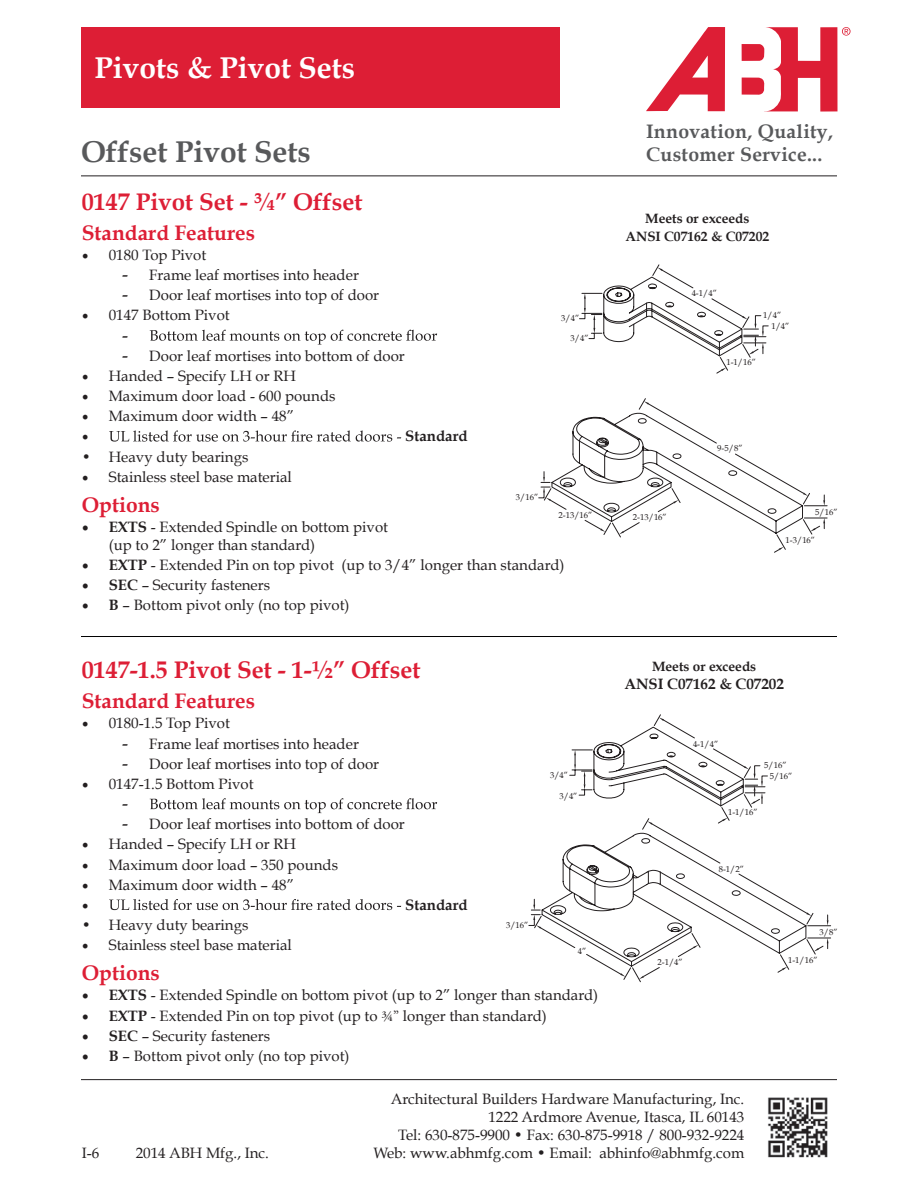
<style>
.page{position:relative;width:918px;height:1188px;background:#fff}
.page>*{position:absolute;margin:0;border:0;box-sizing:border-box;transform-origin:0 0}
.t1{font:700 30px "Book Antiqua";color:#fff}
.t2{font:700 30px "Book Antiqua";color:#58595b}
.t3{font:700 24px "Book Antiqua";color:#dd1e35}
.t4{font:700 21px "Book Antiqua";color:#dd1e35}
.t5{font:700 19.5px/23.4px "Book Antiqua";letter-spacing:.015em;color:#58595b}
.t6{font:18px "Book Antiqua";color:#231f20}
.t7{font:18px "Minion Pro";color:#231f20}
.t8{font:15px/18px "Book Antiqua";color:#231f20;text-align:right}
.t9{font:700 15px "Book Antiqua";color:#231f20}
.t10{font:700 13.5px/18.3px "Book Antiqua";color:#231f20;text-align:center}
.t11{font:8.7px/11.1px "Book Antiqua";color:#231f20}
.s1{font-family:"Minion Pro";font-size:18px}
.s2{font-size:18px}
.s3{font-family:"Minion Pro";font-weight:700;font-size:18px}
.s4{font-weight:700}
.s5{font-family:"Adobe Garamond Pro"}
</style>
<div class="page">
<hr style="left:81px;top:1079px;width:756px;height:1px;background:#231f20">
<img style="left:768px;top:1097px;width:60px;height:61px">
<div style="left:81px;top:27px;width:478px;height:81px;background:#dd1e35"></div>
<svg style="left:646px;top:27px;width:79px;height:84px"></svg>
<svg style="left:742px;top:27px;width:109px;height:85px"></svg>
<hr style="left:81px;top:176px;width:756px;height:1px;background:#231f20">
<svg style="left:150px;top:330px;width:287px;height:15px"></svg>
<svg style="left:109px;top:430px;width:292px;height:12px"></svg>
<svg style="left:150px;top:798px;width:287px;height:15px"></svg>
<svg style="left:109px;top:899px;width:292px;height:11px"></svg>
<hr style="left:81px;top:636px;width:756px;height:1px;background:#000">
<svg style="left:579px;top:276px;width:73px;height:67px"></svg>
<svg style="left:584px;top:293px;width:2px;height:6px"></svg>
<svg style="left:584px;top:308px;width:19px;height:31px"></svg>
<svg style="left:652px;top:264px;width:117px;height:110px"></svg>
<svg style="left:538px;top:398px;width:289px;height:155px"></svg>
<svg style="left:528px;top:714px;width:303px;height:269px"></svg>
<h1 class="t1" style="left:94px;top:51px;width:262px">Pivots &amp; Pivot Sets</h1>
<h1 class="t2" style="left:81px;top:134px;width:231px">Offset Pivot Sets</h1>
<h3 class="t5" style="left:646px;top:119px;width:188px">Innovation, Quality,<br>Customer Service...</h3>
<h2 class="t3" style="left:82px;top:188px;width:282px">0147 Pivot Set - ¾” Offset</h2>
<h3 class="t4" style="left:82px;top:220px;width:175px">Standard Features</h3>
<p class="t8" style="left:82px;top:246px;width:126px"><span class="s1">•</span> 0180 Top Pivot</p>
<p class="t8" style="left:122px;top:266px;width:238px"><span class="s2">-</span> Frame leaf mortises into header</p>
<p class="t8" style="left:122px;top:286px;width:258px"><span class="s2">-</span> Door leaf mortises into top of door</p>
<p class="t8" style="left:82px;top:306px;width:150px"><span class="s1">•</span> 0147 Bottom Pivot</p>
<p class="t6" style="left:122px;top:323px;width:7px">-</p>
<p class="t8" style="left:122px;top:347px;width:284px"><span class="s2">-</span> Door leaf mortises into bottom of door</p>
<p class="t8" style="left:82px;top:367px;width:216px"><span class="s1">•</span> Handed – Specify LH or RH</p>
<p class="t8" style="left:82px;top:387px;width:255px"><span class="s1">•</span> Maximum door load - 600 pounds</p>
<p class="t8" style="left:82px;top:407px;width:214px"><span class="s1">•</span> Maximum door width – 48”</p>
<p class="t7" style="left:82px;top:424px;width:9px">•</p>
<p class="t9" style="left:405px;top:428px;width:64px">Standard</p>
<p class="t8" style="left:82px;top:447px;width:168px">• Heavy duty bearings</p>
<p class="t8" style="left:82px;top:468px;width:212px"><span class="s1">•</span> Stainless steel base material</p>
<h3 class="t4" style="left:82px;top:492px;width:80px">Options</h3>
<p class="t8" style="left:109px;top:518px;width:281px;text-align:left;text-indent:-27px"><span class="s3">•</span> <span class="s4">EXTS</span> - Extended Spindle on bottom pivot (up to 2” longer than standard)</p>
<p class="t8" style="left:82px;top:556px;width:484px"><span class="s3">•</span> <span class="s4">EXTP</span> - Extended Pin on top pivot (up to 3/4” longer than standard)</p>
<p class="t8" style="left:82px;top:576px;width:190px"><span class="s3">•</span> <span class="s4">SEC</span> – Security fasteners</p>
<p class="t8" style="left:82px;top:596px;width:269px"><span class="s3">•</span> <span class="s4">B</span> – Bottom pivot only (no top pivot)</p>
<p class="t10" style="left:626px;top:209px;width:145px">Meets or exceeds<br>ANSI C07162 &amp; C07202</p>
<p class="t11" style="left:692px;top:287px;width:27px">4-1/4”</p>
<p class="t11" style="left:771px;top:309px;width:20px;text-indent:-8px">1/4”<br>1/4”</p>
<p class="t11" style="left:561px;top:312px;width:20px">3/4”</p>
<p class="t11" style="left:571px;top:333px;width:20px">3/4”</p>
<p class="t11" style="left:726px;top:357px;width:31px">1-1/16”</p>
<p class="t11" style="left:717px;top:442px;width:27px">9-5/8”</p>
<p class="t11" style="left:516px;top:492px;width:24px">3/16”</p>
<p class="t11" style="left:815px;top:506px;width:24px">5/16”</p>
<p class="t11" style="left:559px;top:510px;width:36px">2-13/16”</p>
<p class="t11" style="left:633px;top:511px;width:36px">2-13/16”</p>
<p class="t11" style="left:786px;top:535px;width:31px">1-3/16”</p>
<h2 class="t3" style="left:82px;top:656px;width:340px">0147-1.5 Pivot Set - 1-½” Offset</h2>
<h3 class="t4" style="left:82px;top:689px;width:175px">Standard Features</h3>
<p class="t8" style="left:82px;top:714px;width:150px"><span class="s1">•</span> 0180-1.5 Top Pivot</p>
<p class="t8" style="left:122px;top:735px;width:238px"><span class="s2">-</span> Frame leaf mortises into header</p>
<p class="t8" style="left:122px;top:755px;width:258px"><span class="s2">-</span> Door leaf mortises into top of door</p>
<p class="t8" style="left:82px;top:775px;width:173px"><span class="s1">•</span> 0147-1.5 Bottom Pivot</p>
<p class="t6" style="left:122px;top:792px;width:7px">-</p>
<p class="t8" style="left:122px;top:815px;width:284px"><span class="s2">-</span> Door leaf mortises into bottom of door</p>
<p class="t8" style="left:82px;top:835px;width:216px"><span class="s1">•</span> Handed – Specify LH or RH</p>
<p class="t8" style="left:82px;top:856px;width:258px"><span class="s1">•</span> Maximum door load – 350 pounds</p>
<p class="t8" style="left:82px;top:876px;width:214px"><span class="s1">•</span> Maximum door width – 48”</p>
<p class="t7" style="left:82px;top:892px;width:9px">•</p>
<p class="t9" style="left:405px;top:896px;width:64px">Standard</p>
<p class="t8" style="left:82px;top:916px;width:168px">• Heavy duty bearings</p>
<p class="t8" style="left:82px;top:936px;width:212px"><span class="s1">•</span> Stainless steel base material</p>
<h3 class="t4" style="left:82px;top:961px;width:80px">Options</h3>
<p class="t8" style="left:82px;top:986px;width:518px"><span class="s3">•</span> <span class="s4">EXTS</span> - Extended Spindle on bottom pivot (up to 2” longer than standard)</p>
<p class="t8" style="left:82px;top:1006px;width:467px"><span class="s3">•</span> <span class="s4">EXTP</span> - Extended Pin on top pivot (up to <span class="s5">¾”</span> longer than standard)</p>
<p class="t8" style="left:82px;top:1027px;width:190px"><span class="s3">•</span> <span class="s4">SEC</span> – Security fasteners</p>
<p class="t8" style="left:82px;top:1047px;width:269px"><span class="s3">•</span> <span class="s4">B</span> – Bottom pivot only (no top pivot)</p>
<p class="t11" style="left:550px;top:770px;width:20px">3/4”</p>
<p class="t11" style="left:559px;top:790px;width:20px">3/4”</p>
<p class="t11" style="left:506px;top:920px;width:24px">3/16”</p>
<p class="t11" style="left:578px;top:946px;width:10px">4”</p>
<p class="t10" style="left:652px;top:657px;width:106px">Meets or exceeds</p>
<p class="t9" style="left:624px;top:675px;width:161px">ANSI C07162 &amp; C07202</p>
<p class="t11" style="left:693px;top:738px;width:27px">4-1/4”</p>
<p class="t11" style="left:770px;top:759px;width:24px;line-height:11.6px;text-indent:-6px">5/16”<br>5/16”</p>
<p class="t11" style="left:728px;top:807px;width:31px">1-1/16”</p>
<p class="t11" style="left:658px;top:957px;width:27px">2-1/4”</p>
<p class="t11" style="left:719px;top:863px;width:27px">8-1/2”</p>
<p class="t11" style="left:820px;top:926px;width:20px">3/8”</p>
<p class="t11" style="left:788px;top:955px;width:31px">1-1/16”</p>
<p class="t8" style="left:82px;top:1144px;width:19px">I-6</p>
<p class="t8" style="left:136px;top:1144px;width:135px">2014 ABH Mfg., Inc.</p>
<p class="t8" style="left:373px;top:1090px;width:372px">Architectural Builders Hardware Manufacturing, Inc.<br>1222 Ardmore Avenue, Itasca, IL 60143<br>Tel: 630-875-9900 • Fax: 630-875-9918 / 800-932-9224<br>Web: www.abhmfg.com • Email: abhinfo@abhmfg.com</p>
</div>
